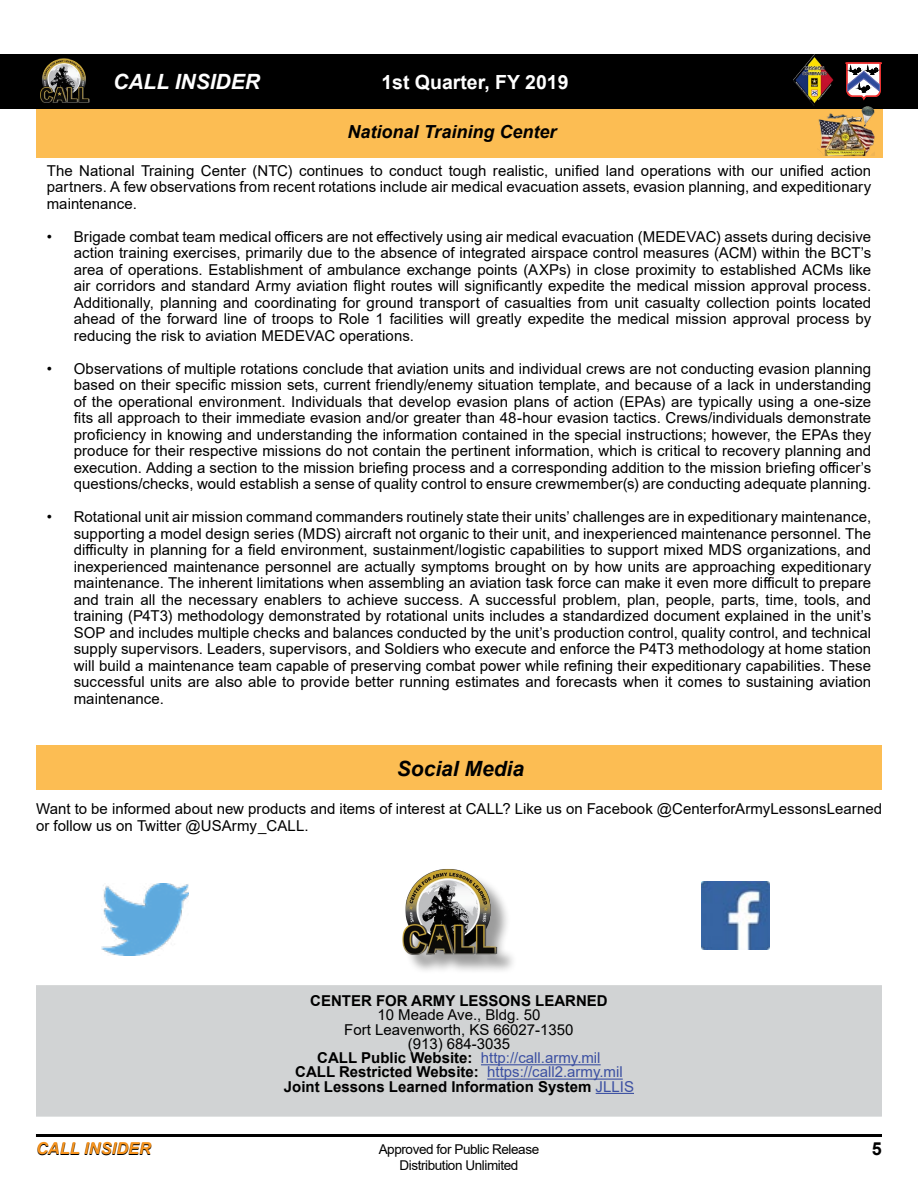
<style>
.page{position:relative;width:918px;height:1188px;background:#fff}
.page>*{position:absolute;margin:0;border:0;box-sizing:border-box;transform-origin:0 0}
.t1{font:italic 700 21px "Arial";color:#fff}
.t2{font:italic 700 21px "Arial";color:#000}
.t3{font:700 19.5px "Arial";color:#fff}
.t4{font:italic 700 18px "Arial";color:#000}
.t5{font:700 18px "Arial";color:#000}
.t6{font:italic 700 16.5px "Arial";color:#000}
.t7{font:15px/16.5px "Arial";color:#000;text-align:justify}
.t8{font:700 15px/14.2px "Arial";color:#000;text-align:center}
.t9{font:13.5px/16.2px "Arial";letter-spacing:-.03em;color:#000;text-align:center}
.s1{font-weight:400}
.s2{font-weight:400;color:#3c50a2}
</style>
<div class="page">
<div style="left:0;top:54px;width:918px;height:55px;background:#000"></div>
<img style="left:794px;top:54px;width:40px;height:51px">
<svg style="left:845px;top:62px;width:37px;height:39px"></svg>
<img style="left:40px;top:58px;width:50px;height:45px">
<hr style="left:36px;top:1134px;width:846px;height:3px;background:#000">
<div style="left:36px;top:985px;width:846px;height:132px;background:#d1d3d4;border:1px solid #d1d3d4"></div>
<hr style="left:481px;top:1064px;width:120px;height:1px;background:#3c50a2">
<hr style="left:487px;top:1079px;width:136px;height:1px;background:#3c50a2">
<hr style="left:596px;top:1093px;width:38px;height:1px;background:#3c50a2">
<div style="left:36px;top:746px;width:846px;height:44px;background:#fcbd53"></div>
<img style="left:701px;top:881px;width:68px;height:68px">
<div style="left:405px;top:871px;width:112px;height:104px;background:#000;opacity:.39"></div>
<img style="left:402px;top:869px;width:96px;height:86px">
<img style="left:102px;top:884px;width:87px;height:71px">
<div style="left:36px;top:109px;width:847px;height:49px;background:#fcbd53"></div>
<img style="left:818px;top:107px;width:57px;height:49px">
<h1 class="t1" style="left:113px;top:68px;width:148px">CALL INSIDER</h1>
<h2 class="t3" style="left:381px;top:68px;width:189px">1st Quarter, FY 2019</h2>
<p class="t4" style="left:348px;top:119px;width:210px">National Training Center</p>
<p class="t7" style="left:47px;top:162px;width:826px">The National Training Center (NTC) continues to conduct tough realistic, unified land operations with our unified action partners. A few observations from recent rotations include air medical evacuation assets, evasion planning, and expeditionary maintenance.</p>
<p class="t7" style="left:74px;top:228px;width:799px;text-indent:-27px">• Brigade combat team medical officers are not effectively using air medical evacuation (MEDEVAC) assets during decisive action training exercises, primarily due to the absence of integrated airspace control measures (ACM) within the BCT’s area of operations. Establishment of ambulance exchange points (AXPs) in close proximity to established ACMs like air corridors and standard Army aviation flight routes will significantly expedite the medical mission approval process.<br>Additionally, planning and coordinating for ground transport of casualties from unit casualty collection points located ahead of the forward line of troops to Role 1 facilities will greatly expedite the medical mission approval process by reducing the risk to aviation MEDEVAC operations.</p>
<p class="t7" style="left:74px;top:360px;width:799px;text-indent:-27px">• Observations of multiple rotations conclude that aviation units and individual crews are not conducting evasion planning based on their specific mission sets, current friendly/enemy situation template, and because of a lack in understanding of the operational environment. Individuals that develop evasion plans of action (EPAs) are typically using a one-size fits all approach to their immediate evasion and/or greater than 48-hour evasion tactics. Crews/individuals demonstrate proficiency in knowing and understanding the information contained in the special instructions; however, the EPAs they produce for their respective missions do not contain the pertinent information, which is critical to recovery planning and execution. Adding a section to the mission briefing process and a corresponding addition to the mission briefing officer’s questions/checks, would establish a sense of quality control to ensure crewmember(s) are conducting adequate planning.</p>
<p class="t7" style="left:74px;top:509px;width:799px;text-indent:-27px">• Rotational unit air mission command commanders routinely state their units’ challenges are in expeditionary maintenance, supporting a model design series (MDS) aircraft not organic to their unit, and inexperienced maintenance personnel. The difficulty in planning for a field environment, sustainment/logistic capabilities to support mixed MDS organizations, and inexperienced maintenance personnel are actually symptoms brought on by how units are approaching expeditionary maintenance. The inherent limitations when assembling an aviation task force can make it even more difficult to prepare and train all the necessary enablers to achieve success. A successful problem, plan, people, parts, time, tools, and training (P4T3) methodology demonstrated by rotational units includes a standardized document explained in the unit’s SOP and includes multiple checks and balances conducted by the unit’s production control, quality control, and technical supply supervisors. Leaders, supervisors, and Soldiers who execute and enforce the P4T3 methodology at home station will build a maintenance team capable of preserving combat power while refining their expeditionary capabilities. These successful units are also able to provide better running estimates and forecasts when it comes to sustaining aviation maintenance.</p>
<h1 class="t2" style="left:397px;top:755px;width:129px">Social Media</h1>
<p class="t7" style="left:36px;top:800px;width:848px">Want to be informed about new products and items of interest at CALL? Like us on Facebook @CenterforArmyLessonsLearned or follow us on Twitter @USArmy_CALL.</p>
<p class="t8" style="left:310px;top:994px;width:299px">CENTER FOR ARMY LESSONS LEARNED</p>
<p class="t8" style="left:284px;top:1008px;width:352px"><span class="s1">10 Meade Ave., Bldg. 50<br>Fort Leavenworth, KS 66027-1350<br>(913) 684-3035<br></span>CALL Public Website: <span class="s2">http://call.army.mil<br></span>CALL Restricted Website: <span class="s2">https://call2.army.mil </span>Joint Lessons Learned Information System <span class="s2">JLLIS</span></p>
<p class="t6" style="left:36px;top:1138px;width:117px">CALL INSIDER</p>
<p class="t5" style="left:872px;top:1136px;width:12px">5</p>
<p class="t9" style="left:379px;top:1141px;width:162px">Approved for Public Release<br>Distribution Unlimited</p>
</div>
